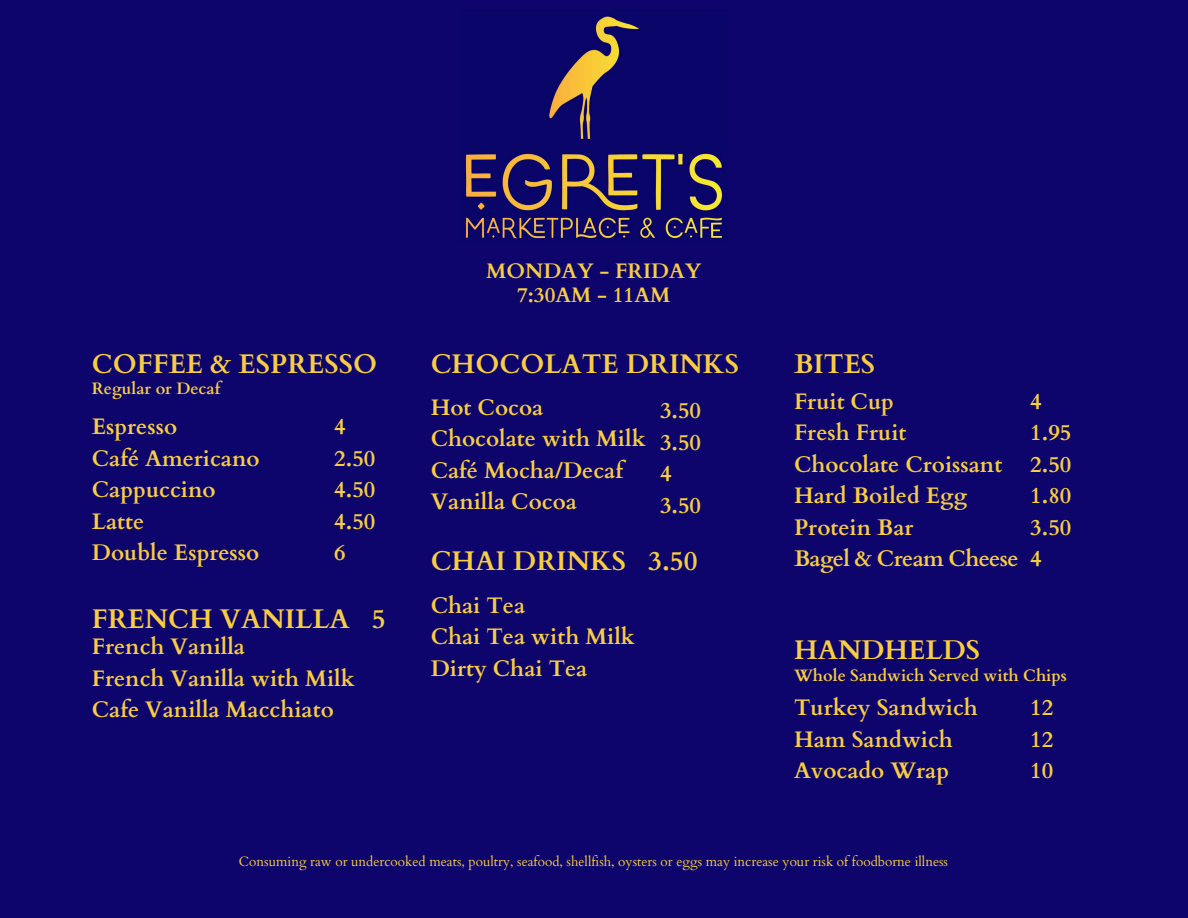
<style>
.page{position:relative;width:1188px;height:918px;background:#0d056c}
.page>*{position:absolute;margin:0;border:0;box-sizing:border-box;transform-origin:0 0}
.t1{font:700 27px "Cardo";color:#f8cd41}
.t2{font:700 22.5px/31.5px "Cardo";color:#f8cd41}
.t3{font:700 21px/24.8px "Cardo";color:#f8cd41;text-align:center}
.t4{font:700 16.5px "Cardo";color:#f8cd41}
.t5{font:13.5px "Cardo";color:#f8cd41}
</style>
<div class="page">
<img style="left:465px;top:16px;width:258px;height:223px">
<p class="t1" style="left:92px;top:346px;width:287px">COFFEE &amp; ESPRESSO</p>
<h4 class="t4" style="left:92px;top:378px;width:130px">Regular or Decaf</h4>
<h1 class="t2" style="left:92px;top:412px;width:169px">Espresso<br>Café Americano<br>Cappuccino<br>Latte<br>Double Espresso</h1>
<h1 class="t2" style="left:334px;top:411px;width:43px">4<br>2.50<br>4.50<br>4.50<br>6</h1>
<h3 class="t1" style="left:92px;top:601px;width:295px">FRENCH VANILLA 5</h3>
<h3 class="t2" style="left:92px;top:631px;width:264px">French Vanilla<br>French Vanilla with Milk<br>Cafe Vanilla Macchiato</h3>
<h2 class="t3" style="left:486px;top:259px;width:217px">MONDAY - FRIDAY<br>7:30AM - 11AM</h2>
<h3 class="t1" style="left:431px;top:346px;width:310px">CHOCOLATE DRINKS</h3>
<h3 class="t2" style="left:431px;top:392px;width:217px">Hot Cocoa<br>Chocolate with Milk<br>Café Mocha/Decaf<br>Vanilla Cocoa</h3>
<h1 class="t2" style="left:660px;top:396px;width:43px">3.50<br>3.50<br>4<br>3.50</h1>
<h3 class="t1" style="left:431px;top:544px;width:268px">CHAI DRINKS 3.50</h3>
<h1 class="t2" style="left:431px;top:590px;width:206px">Chai Tea<br>Chai Tea with Milk<br>Dirty Chai Tea</h1>
<h3 class="t1" style="left:794px;top:346px;width:83px">BITES</h3>
<h1 class="t2" style="left:794px;top:386px;width:226px">Fruit Cup<br>Fresh Fruit<br>Chocolate Croissant<br>Hard Boiled Egg<br>Protein Bar<br>Bagel &amp; Cream Cheese</h1>
<h3 class="t2" style="left:1030px;top:386px;width:43px">4<br>1.95<br>2.50<br>1.80<br>3.50<br>4</h3>
<h3 class="t1" style="left:794px;top:633px;width:188px">HANDHELDS</h3>
<h1 class="t4" style="left:794px;top:664px;width:275px">Whole Sandwich Served with Chips</h1>
<h4 class="t2" style="left:794px;top:692px;width:185px">Turkey Sandwich<br>Ham Sandwich<br>Avocado Wrap</h4>
<h3 class="t2" style="left:1030px;top:692px;width:25px;text-align:justify">12<br>12<br>10</h3>
<h3 class="t5" style="left:239px;top:853px;width:711px">Consuming raw or undercooked meats, poultry, seafood, shellfish, oysters or eggs may increase your risk of foodborne illness</h3>
</div>
